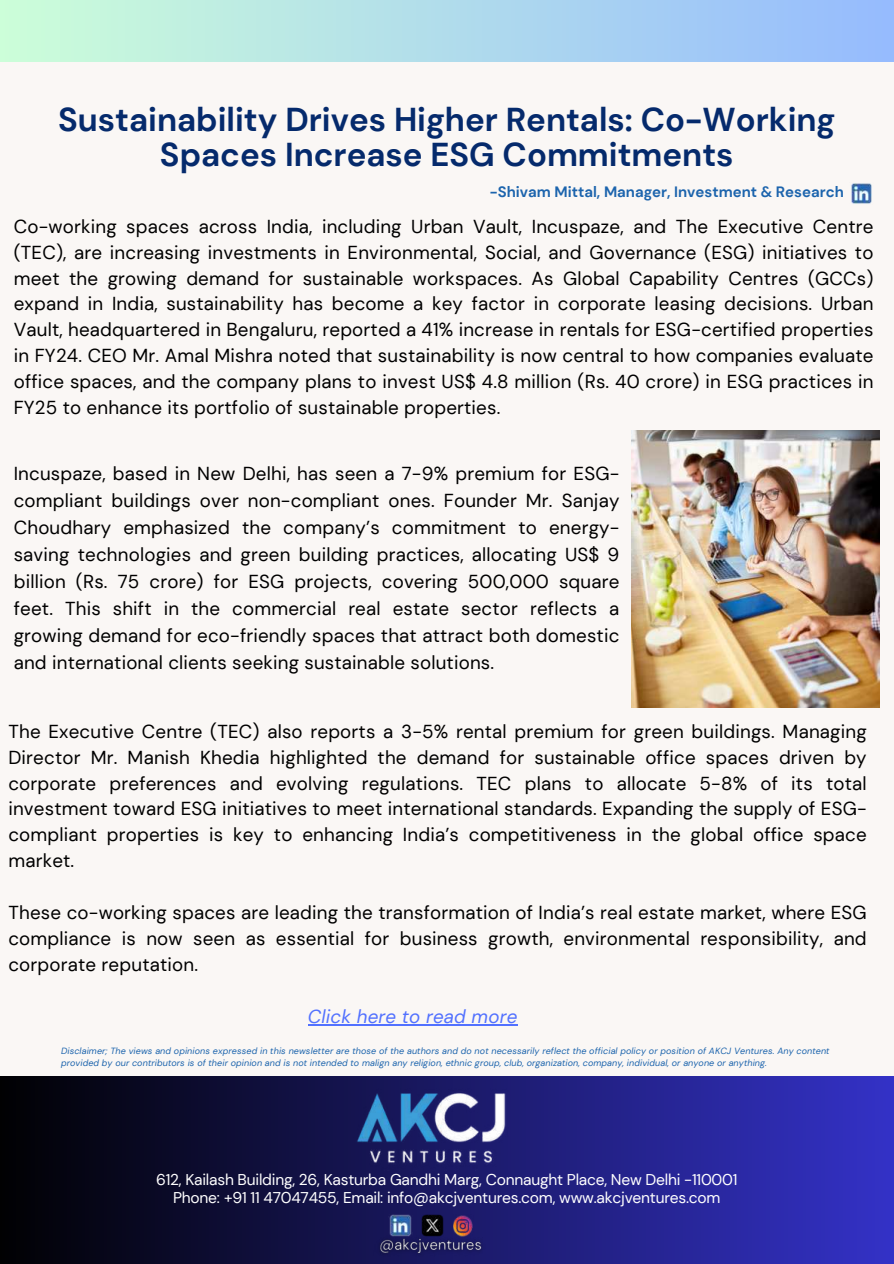
<style>
.page{position:relative;width:894px;height:1264px;background:#fff}
.page>*{position:absolute;margin:0;border:0;box-sizing:border-box;transform-origin:0 0}
.t1{font:700 33px/34.8px "DM Sans";color:#052a6c;text-align:center}
.t2{font:18.75px/25.8px "DM Sans";letter-spacing:.01em;color:#000;text-align:justify}
.t3{font:italic 18.75px "DM Sans";letter-spacing:.01em;color:#5271ff}
.t4{font:15.6px/18.8px "DM Sans";letter-spacing:-.015em;color:#fff;text-align:center}
.t5{font:700 15px "DM Sans";color:#1c64ad}
.t6{font:italic 9px/12.8px "DM Sans";letter-spacing:.01em;color:#1c64ad}
</style>
<div class="page">
<div style="left:0;top:0;width:893px;height:1263px;background:#faf7f5"></div>
<div style="left:0;top:0;width:893px;height:61px;background:linear-gradient(to right,#ccfed9,#95bbfe)"></div>
<img style="left:631px;top:430px;width:248px;height:277px">
<div style="left:0;top:1076px;width:893px;height:187px;background:linear-gradient(to right,#010102,#3331c7)"></div>
<img style="left:297px;top:1086px;width:267px;height:84px">
<img style="left:388px;top:1214px;width:24px;height:17px">
<img style="left:453px;top:1214px;width:20px;height:17px">
<img style="left:422px;top:1214px;width:21px;height:17px">
<img style="left:374px;top:1231px;width:114px;height:29px">
<img style="left:851px;top:183px;width:21px;height:21px">
<hr style="left:308px;top:1024px;width:209px;height:1px;background:#5271ff">
<h1 class="t1" style="left:58px;top:102px;width:778px">Sustainability Drives Higher Rentals: Co-Working<br>Spaces Increase ESG Commitments</h1>
<p class="t5" style="left:490px;top:182px;width:355px">-Shivam Mittal, Manager, Investment &amp; Research</p>
<p class="t2" style="left:14px;top:213px;width:861px">Co-working spaces across India, including Urban Vault, Incuspaze, and The Executive Centre (TEC), are increasing investments in Environmental, Social, and Governance (ESG) initiatives to meet the growing demand for sustainable workspaces. As Global Capability Centres (GCCs) expand in India, sustainability has become a key factor in corporate leasing decisions. Urban Vault, headquartered in Bengaluru, reported a 41% increase in rentals for ESG-certified properties in FY24. CEO Mr. Amal Mishra noted that sustainability is now central to how companies evaluate office spaces, and the company plans to invest US$ 4.8 million (Rs. 40 crore) in ESG practices in FY25 to enhance its portfolio of sustainable properties.</p>
<p class="t2" style="left:14px;top:460px;width:607px;line-height:27px">Incuspaze, based in New Delhi, has seen a 7-9% premium for ESG&shy;compliant buildings over non-compliant ones. Founder Mr. Sanjay Choudhary emphasized the company’s commitment to energy&shy;saving technologies and green building practices, allocating US$ 9 billion (Rs. 75 crore) for ESG projects, covering 500,000 square feet. This shift in the commercial real estate sector reflects a growing demand for eco-friendly spaces that attract both domestic and international clients seeking sustainable solutions.</p>
<p class="t2" style="left:8px;top:718px;width:859px">The Executive Centre (TEC) also reports a 3-5% rental premium for green buildings. Managing Director Mr. Manish Khedia highlighted the demand for sustainable office spaces driven by corporate preferences and evolving regulations. TEC plans to allocate 5-8% of its total investment toward ESG initiatives to meet international standards. Expanding the supply of ESG&shy;compliant properties is key to enhancing India’s competitiveness in the global office space market.</p>
<p class="t2" style="left:8px;top:899px;width:859px">These co-working spaces are leading the transformation of India’s real estate market, where ESG compliance is now seen as essential for business growth, environmental responsibility, and corporate reputation.</p>
<p class="t3" style="left:308px;top:1005px;width:211px">Click here to read more</p>
<p class="t6" style="left:61px;top:1044px;width:769px">Disclaimer; The views and opinions expressed in this newsletter are those of the authors and do not necessarily reflect the official policy or position of AKCJ Ventures. Any content provided by our contributors is of their opinion and is not intended to malign any religion, ethnic group, club, organization, company, individual, or anyone or anything.</p>
<p class="t4" style="left:156px;top:1169px;width:582px">612, Kailash Building, 26, Kasturba Gandhi Marg, Connaught Place, New Delhi -110001<br>Phone: +91 11 47047455, Email: info@akcjventures.com, www.akcjventures.com</p>
</div>
